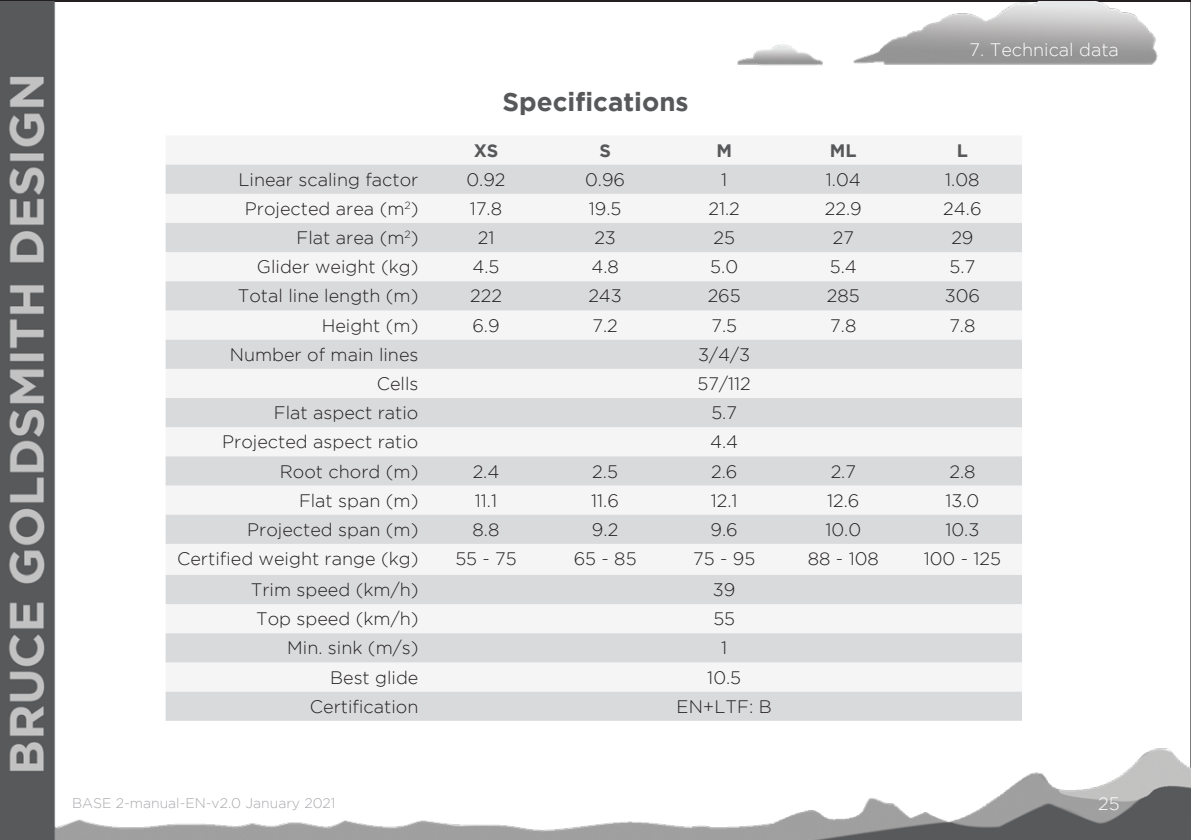
<style>
.page{position:relative;width:1191px;height:840px;background:#fff}
.page>*{position:absolute;margin:0;border:0;box-sizing:border-box;transform-origin:0 0}
.Heading{font:700 26px "Gotham";color:#57585a}
.t1{font:300 18px "Gotham";color:#231f20}
.Header-R{font:300 18px "Gotham";color:#fff}
.t2{font:700 18px "Gotham";color:#57585a}
.t3{font:300 14px "Gotham";color:#a8a9ad}
</style>
<div class="page">
<img style="left:0;top:1px;width:1191px;height:838px">
<div style="left:166px;top:135px;width:856px;height:29px;background:#f5f5f6"></div>
<svg style="left:166px;top:164px;width:856px;height:556px;fill:#d9dadc"></svg>
<p class="Heading" style="left:502px;top:87px;width:188px">Specifications</p>
<p class="Header-R" style="left:969px;top:39px;width:151px">7. Technical data</p>
<p class="t2" style="left:474px;top:140px;width:26px">XS</p>
<p class="t2" style="left:599px;top:140px;width:13px">S</p>
<p class="t2" style="left:716px;top:140px;width:17px">M</p>
<p class="t2" style="left:830px;top:140px;width:28px">ML</p>
<p class="t2" style="left:957px;top:140px;width:13px">L</p>
<p class="t1" style="left:238px;top:169px;width:181px">Linear scaling factor</p>
<p class="t1" style="left:466px;top:169px;width:41px">0.92</p>
<p class="t1" style="left:585px;top:169px;width:42px">0.96</p>
<p class="t1" style="left:721px;top:169px;width:8px">1</p>
<p class="t1" style="left:826px;top:169px;width:36px">1.04</p>
<p class="t1" style="left:945px;top:169px;width:36px">1.08</p>
<p class="t1" style="left:245px;top:199px;width:175px">Projected area (m<sup>2</sup>)</p>
<p class="t1" style="left:470px;top:199px;width:34px">17.8</p>
<p class="t1" style="left:589px;top:199px;width:34px">19.5</p>
<p class="t1" style="left:708px;top:199px;width:33px">21.2</p>
<p class="t1" style="left:825px;top:199px;width:38px">22.9</p>
<p class="t1" style="left:943px;top:199px;width:40px">24.6</p>
<p class="t1" style="left:297px;top:228px;width:123px">Flat area (m<sup>2</sup>)</p>
<p class="t1" style="left:478px;top:228px;width:18px">21</p>
<p class="t1" style="left:594px;top:228px;width:23px">23</p>
<p class="t1" style="left:713px;top:228px;width:23px">25</p>
<p class="t1" style="left:832px;top:228px;width:23px">27</p>
<p class="t1" style="left:951px;top:228px;width:24px">29</p>
<p class="t1" style="left:257px;top:257px;width:163px">Glider weight (kg)</p>
<p class="t1" style="left:472px;top:257px;width:28px">4.5</p>
<p class="t1" style="left:591px;top:257px;width:29px">4.8</p>
<p class="t1" style="left:710px;top:257px;width:29px">5.0</p>
<p class="t1" style="left:830px;top:257px;width:28px">5.4</p>
<p class="t1" style="left:949px;top:257px;width:27px">5.7</p>
<p class="t1" style="left:238px;top:286px;width:182px">Total line length (m)</p>
<p class="t1" style="left:470px;top:286px;width:33px">222</p>
<p class="t1" style="left:588px;top:286px;width:35px">243</p>
<p class="t1" style="left:707px;top:286px;width:35px">265</p>
<p class="t1" style="left:827px;top:286px;width:34px">285</p>
<p class="t1" style="left:944px;top:286px;width:37px">306</p>
<p class="t1" style="left:322px;top:315px;width:98px">Height (m)</p>
<p class="t1" style="left:472px;top:315px;width:29px">6.9</p>
<p class="t1" style="left:592px;top:315px;width:27px">7.2</p>
<p class="t1" style="left:711px;top:315px;width:27px">7.5</p>
<p class="t1" style="left:830px;top:315px;width:28px">7.8</p>
<p class="t1" style="left:949px;top:315px;width:28px">7.8</p>
<p class="t1" style="left:230px;top:344px;width:190px">Number of main lines</p>
<p class="t1" style="left:698px;top:344px;width:53px">3/4/3</p>
<p class="t1" style="left:377px;top:373px;width:43px">Cells</p>
<p class="t1" style="left:697px;top:373px;width:55px">57/112</p>
<p class="t1" style="left:274px;top:403px;width:146px">Flat aspect ratio</p>
<p class="t1" style="left:711px;top:403px;width:27px">5.7</p>
<p class="t1" style="left:222px;top:432px;width:198px">Projected aspect ratio</p>
<p class="t1" style="left:710px;top:432px;width:30px">4.4</p>
<p class="t1" style="left:280px;top:461px;width:140px">Root chord (m)</p>
<p class="t1" style="left:473px;top:461px;width:28px">2.4</p>
<p class="t1" style="left:592px;top:461px;width:27px">2.5</p>
<p class="t1" style="left:711px;top:461px;width:28px">2.6</p>
<p class="t1" style="left:830px;top:461px;width:27px">2.7</p>
<p class="t1" style="left:949px;top:461px;width:28px">2.8</p>
<p class="t1" style="left:299px;top:490px;width:121px">Flat span (m)</p>
<p class="t1" style="left:475px;top:490px;width:24px">11.1</p>
<p class="t1" style="left:591px;top:490px;width:29px">11.6</p>
<p class="t1" style="left:711px;top:490px;width:28px">12.1</p>
<p class="t1" style="left:827px;top:490px;width:34px">12.6</p>
<p class="t1" style="left:945px;top:490px;width:35px">13.0</p>
<p class="t1" style="left:247px;top:519px;width:173px">Projected span (m)</p>
<p class="t1" style="left:472px;top:519px;width:28px">8.8</p>
<p class="t1" style="left:592px;top:519px;width:28px">9.2</p>
<p class="t1" style="left:710px;top:519px;width:29px">9.6</p>
<p class="t1" style="left:825px;top:519px;width:37px">10.0</p>
<p class="t1" style="left:945px;top:519px;width:35px">10.3</p>
<p class="t1" style="left:177px;top:548px;width:243px">Certified weight range (kg)</p>
<p class="t1" style="left:455px;top:548px;width:63px">55 - 75</p>
<p class="t1" style="left:574px;top:548px;width:64px">65 - 85</p>
<p class="t1" style="left:693px;top:548px;width:64px">75 - 95</p>
<p class="t1" style="left:808px;top:548px;width:72px">88 - 108</p>
<p class="t1" style="left:923px;top:548px;width:79px">100 - 125</p>
<p class="t1" style="left:251px;top:579px;width:169px">Trim speed (km/h)</p>
<p class="t1" style="left:713px;top:579px;width:24px">39</p>
<p class="t1" style="left:256px;top:608px;width:164px">Top speed (km/h)</p>
<p class="t1" style="left:713px;top:608px;width:23px">55</p>
<p class="t1" style="left:287px;top:638px;width:133px">Min. sink (m/s)</p>
<p class="t1" style="left:721px;top:638px;width:8px">1</p>
<p class="t1" style="left:330px;top:667px;width:90px">Best glide</p>
<p class="t1" style="left:707px;top:667px;width:35px">10.5</p>
<p class="t1" style="left:310px;top:696px;width:110px">Certification</p>
<p class="t1" style="left:676px;top:696px;width:97px">EN+LTF: B</p>
<p class="t3" style="left:72px;top:795px;width:265px">BASE 2-manual-EN-v2.0 January 2021</p>
<p class="Header-R" style="left:1098px;top:793px;width:23px">25</p>
</div>
